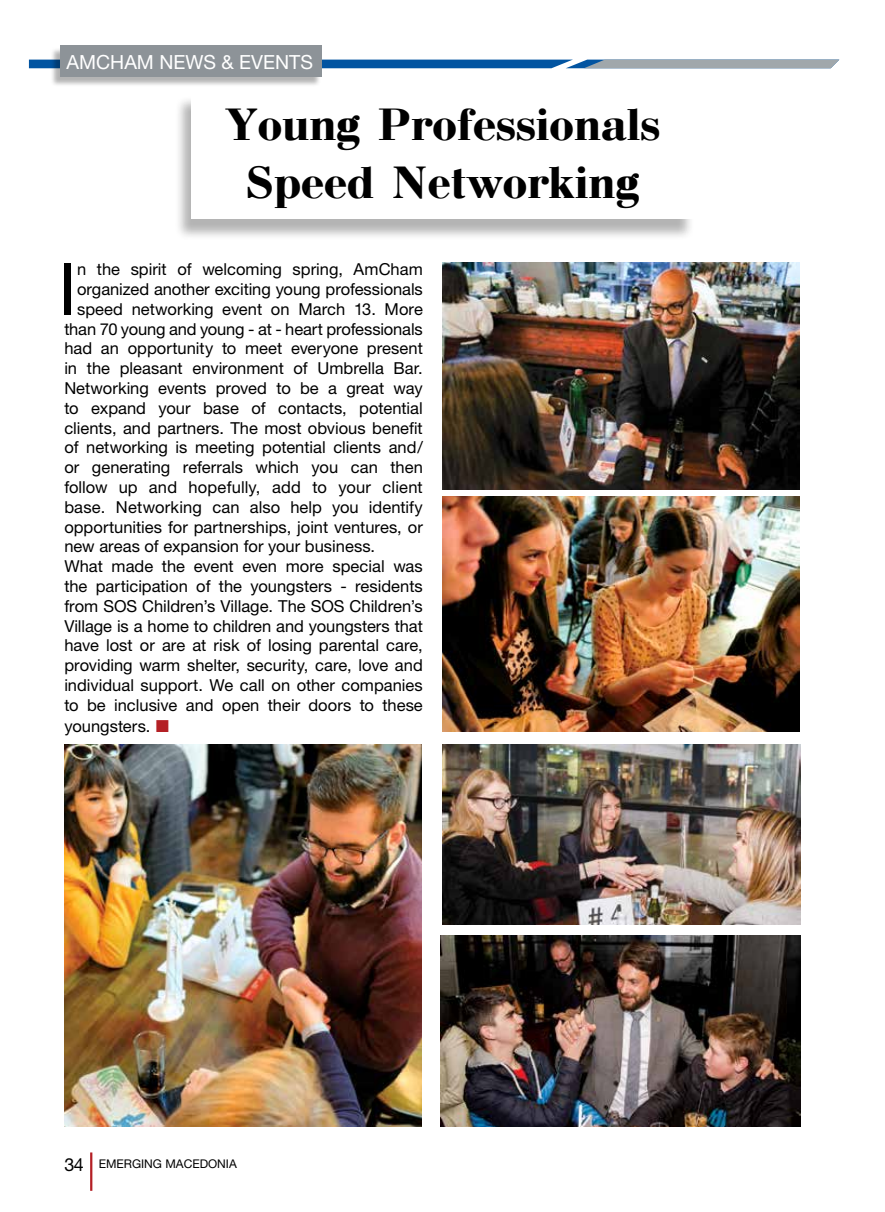
<style>
.page{position:relative;width:885px;height:1212px;background:#fff}
.page>*{position:absolute;margin:0;border:0;box-sizing:border-box;transform-origin:0 0}
.t1{font:72px "Helvetica Neue";color:#000}
.t2{font:700 48px/58.5px "Bodoni";color:#000;text-align:center}
.t3{font:19.5px "Helvetica Neue";color:#fff}
.t4{font:16.5px "Helvetica Neue";color:#000}
.t5{font:12px "Helvetica Neue";color:#000}
.s1{font-size:18px}
</style>
<div class="page">
<svg style="left:29px;top:60px;width:810px;height:8px;background:#517ea8"></svg>
<hr style="left:90px;top:1152px;width:2px;height:39px;background:#b42025">
<div style="left:50px;top:47px;width:271px;height:41px;background:#000;opacity:.3"></div>
<div style="left:60px;top:46px;width:262px;height:31px;background:#8d9398"></div>
<div style="left:174px;top:95px;width:520px;height:146px;background:#000;opacity:.3"></div>
<div style="left:191px;top:92px;width:502px;height:127px;background:#fff"></div>
<img style="left:442px;top:497px;width:357px;height:234px">
<img style="left:442px;top:262px;width:357px;height:228px">
<img style="left:441px;top:936px;width:359px;height:191px">
<img style="left:64px;top:744px;width:357px;height:383px">
<img style="left:442px;top:744px;width:358px;height:181px">
<p class="t3" style="left:66px;top:51px;width:248px">AMCHAM NEWS &amp; EVENTS</p>
<h2 class="t2" style="left:225px;top:96px;width:437px">Young Professionals<br>Speed Networking</h2>
<h1 class="t1" style="left:58px;top:246px;width:20px">I</h1>
<p class="t4" style="left:77px;top:259px;width:347px">n the spirit of welcoming spring, AmCham</p>
<p class="t4" style="left:77px;top:279px;width:347px">organized another exciting young professionals</p>
<p class="t4" style="left:77px;top:299px;width:347px">speed networking event on March 13. More</p>
<p class="t4" style="left:64px;top:319px;width:360px">than 70 young and young - at - heart professionals</p>
<p class="t4" style="left:64px;top:339px;width:360px">had an opportunity to meet everyone present</p>
<p class="t4" style="left:64px;top:358px;width:360px">in the pleasant environment of Umbrella Bar.</p>
<p class="t4" style="left:64px;top:378px;width:360px">Networking events proved to be a great way</p>
<p class="t4" style="left:64px;top:398px;width:360px">to expand your base of contacts, potential</p>
<p class="t4" style="left:64px;top:418px;width:360px">clients, and partners. The most obvious benefit</p>
<p class="t4" style="left:64px;top:438px;width:360px">of networking is meeting potential clients and/</p>
<p class="t4" style="left:64px;top:457px;width:360px">or generating referrals which you can then</p>
<p class="t4" style="left:64px;top:477px;width:360px">follow up and hopefully, add to your client</p>
<p class="t4" style="left:64px;top:497px;width:360px">base. Networking can also help you identify</p>
<p class="t4" style="left:64px;top:517px;width:360px">opportunities for partnerships, joint ventures, or</p>
<p class="t4" style="left:64px;top:537px;width:312px">new areas of expansion for your business.</p>
<p class="t4" style="left:64px;top:556px;width:360px">What made the event even more special was</p>
<p class="t4" style="left:64px;top:576px;width:360px">the participation of the youngsters - residents</p>
<p class="t4" style="left:64px;top:596px;width:360px">from SOS Children’s Village. The SOS Children’s</p>
<p class="t4" style="left:64px;top:616px;width:360px">Village is a home to children and youngsters that</p>
<p class="t4" style="left:64px;top:636px;width:360px">have lost or are at risk of losing parental care,</p>
<p class="t4" style="left:64px;top:655px;width:360px">providing warm shelter, security, care, love and</p>
<p class="t4" style="left:64px;top:675px;width:360px">individual support. We call on other companies</p>
<p class="t4" style="left:64px;top:695px;width:360px">to be inclusive and open their doors to these</p>
<p class="t4" style="left:64px;top:716px;width:88px">youngsters.</p>
<p class="t5" style="left:64px;top:1156px;width:174px"><span class="s1">34</span> EMERGING MACEDONIA</p>
</div>
